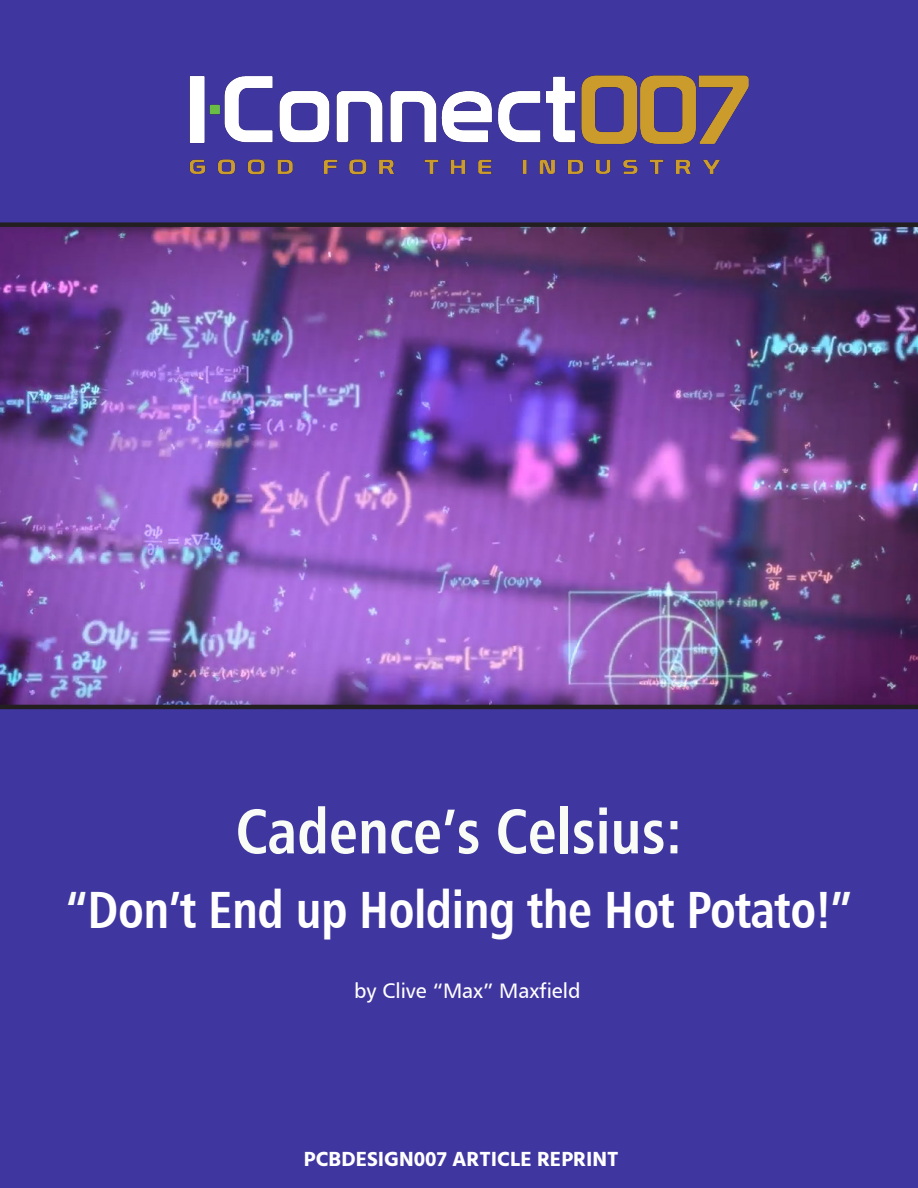
<style>
.page{position:relative;width:918px;height:1188px;background:#4036a0}
.page>*{position:absolute;margin:0;border:0;box-sizing:border-box;transform-origin:0 0}
.t1{font:63px "Humanist 777 BT Bold Condensed B";color:#f9fcf6;scale:.95 1}
.t2{font:52.5px "Humanist 777 BT Bold Condensed B";letter-spacing:-.01em;color:#fff;scale:.95 1}
.t3{font:700 21px "Hind";color:#fff}
.Body_text{font:21px "Humanist 777 BT Roman B";color:#fff}
.s1{color:#f9fcf6}
</style>
<div class="page">
<img style="left:189px;top:75px;width:560px;height:100px">
<img style="left:0;top:227px;width:918px;height:478px">
<div style="left:0;top:222px;width:918px;height:5px;background:#231f20"></div>
<hr style="left:0;top:705px;width:918px;height:4px;background:#231f20">
<p class="t1" style="left:236px;top:792px;width:472px">Cadence’s Celsius:</p>
<p class="t2" style="left:66px;top:877px;width:828px"><span class="s1">“</span>Don’t End up Holding the Hot Potato!<span class="s1">”</span></p>
<p class="Body_text" style="left:354px;top:977px;width:228px">by Clive “Max” Maxfield</p>
<p class="t3" style="left:304px;top:1146px;width:316px">PCBDESIGN007 ARTICLE REPRINT</p>
</div>
